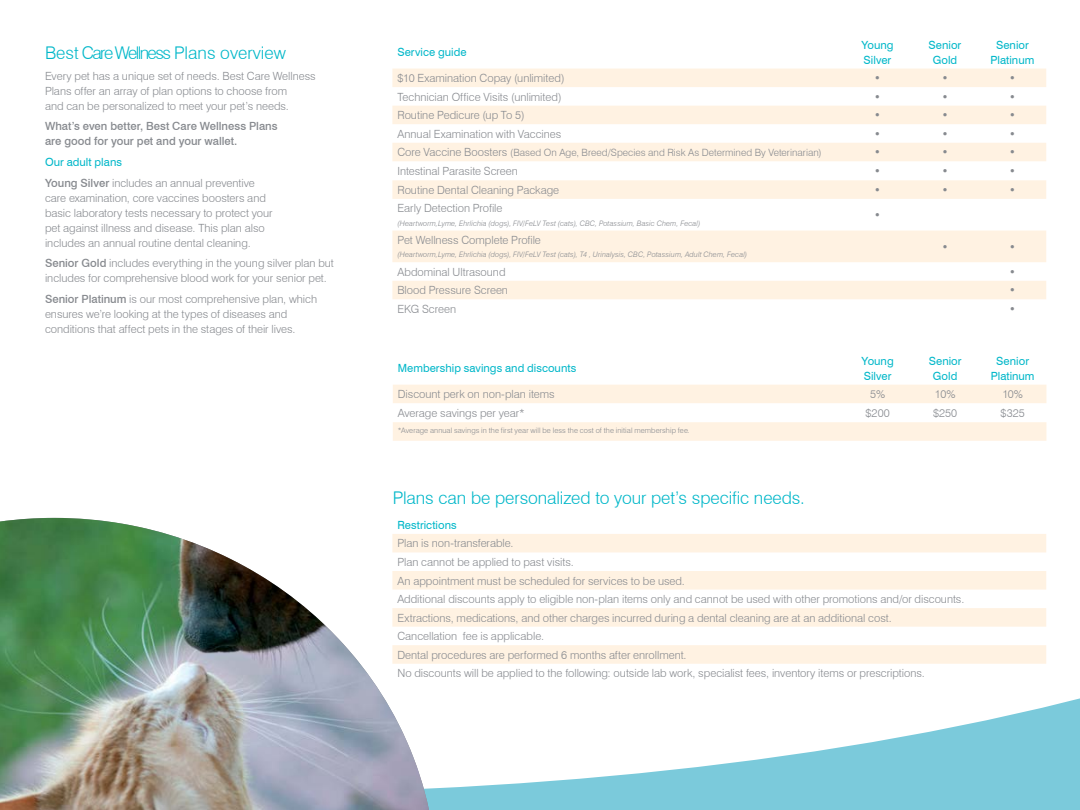
<style>
.page{position:relative;width:1080px;height:810px;background:#fff}
.page>*{position:absolute;margin:0;border:0;box-sizing:border-box;transform-origin:0 0}
.t1{font:300 17.5px "Swiss 721 BT";letter-spacing:-.005em;color:#00b7c9}
.t2{font:300 11.25px/15px "Swiss 721 BT";color:#878a8f}
.t3{font:11.25px/15px "Swiss 721 BT";letter-spacing:.005em;color:#00b7c9;text-align:center}
.t4{font:500 11.25px/15px "Swiss 721 BT";color:#878a8f}
.t5{font:300 10px "Swiss 721 BT";letter-spacing:.005em;color:#878a8f}
.t6{font:italic 300 7.5px "Swiss 721 BT";letter-spacing:.01em;color:#878a8f}
.t7{font:300 7.5px "Swiss 721 BT";letter-spacing:.01em;color:#878a8f}
.s1{font-weight:400;color:#00b7c9}
.s2{font-weight:500}
.s3{font-size:11.25px}
</style>
<div class="page">
<svg style="left:437px;top:698px;width:643px;height:112px"></svg>
<img style="left:0;top:518px;width:429px;height:292px">
<svg style="left:392px;top:69px;width:654px;height:230px;fill:#fff2e2"></svg>
<svg style="left:393px;top:385px;width:653px;height:56px;fill:#fff2e2"></svg>
<svg style="left:392px;top:534px;width:654px;height:130px;fill:#fff2e2"></svg>
<h1 class="t1" style="left:45px;top:42px;width:242px">Best Care Wellness Plans overview</h1>
<p class="t2" style="left:45px;top:68px;width:272px">Every pet has a unique set of needs. Best Care Wellness<br>Plans offer an array of plan options to choose from<br>and can be personalized to meet your pet’s needs.</p>
<p class="t4" style="left:45px;top:119px;width:234px">What’s even better, Best Care Wellness Plans are good for your pet and your wallet.</p>
<p class="t2" style="left:45px;top:152px;width:211px;line-height:20.6px"><span class="s1">Our adult plans<br></span><span class="s2">Young Silver</span> includes an annual preventive</p>
<p class="t2" style="left:45px;top:190px;width:229px">care examination, core vaccines boosters and basic laboratory tests necessary to protect your pet against illness and disease. This plan also includes an annual routine dental cleaning.</p>
<p class="t2" style="left:45px;top:256px;width:291px"><span class="s2">Senior Gold</span> includes everything in the young silver plan but includes for comprehensive blood work for your senior pet.</p>
<p class="t2" style="left:45px;top:291px;width:274px"><span class="s2">Senior Platinum</span> is our most comprehensive plan, which ensures we’re looking at the types of diseases and conditions that affect pets in the stages of their lives.</p>
<p class="t3" style="left:397px;top:44px;width:71px">Service guide</p>
<p class="t3" style="left:861px;top:37px;width:34px;text-align:left">Young<br>Silver</p>
<p class="t3" style="left:929px;top:37px;width:34px">Senior<br>Gold</p>
<p class="t3" style="left:991px;top:37px;width:45px">Senior<br>Platinum</p>
<p class="t2" style="left:397px;top:71px;width:169px">$10 Examination Copay (unlimited)</p>
<p class="t2" style="left:874px;top:71px;width:8px">•</p>
<p class="t2" style="left:942px;top:71px;width:8px">•</p>
<p class="t2" style="left:1009px;top:71px;width:8px">•</p>
<p class="t2" style="left:397px;top:89px;width:166px">Technician Office Visits (unlimited)</p>
<p class="t2" style="left:874px;top:89px;width:8px">•</p>
<p class="t2" style="left:942px;top:89px;width:8px">•</p>
<p class="t2" style="left:1009px;top:89px;width:8px">•</p>
<p class="t2" style="left:397px;top:108px;width:129px">Routine Pedicure (up To 5)</p>
<p class="t2" style="left:874px;top:108px;width:8px">•</p>
<p class="t2" style="left:942px;top:108px;width:8px">•</p>
<p class="t2" style="left:1009px;top:108px;width:8px">•</p>
<p class="t2" style="left:397px;top:126px;width:165px">Annual Examination with Vaccines</p>
<p class="t2" style="left:874px;top:126px;width:8px">•</p>
<p class="t2" style="left:942px;top:126px;width:8px">•</p>
<p class="t2" style="left:1009px;top:126px;width:8px">•</p>
<p class="t5" style="left:397px;top:147px;width:426px"><span class="s3">Core Vaccine Boosters</span> (Based On Age, Breed/Species and Risk As Determined By Veterinarian)</p>
<p class="t2" style="left:874px;top:145px;width:8px">•</p>
<p class="t2" style="left:942px;top:145px;width:8px">•</p>
<p class="t2" style="left:1009px;top:145px;width:8px">•</p>
<p class="t2" style="left:397px;top:163px;width:122px">Intestinal Parasite Screen</p>
<p class="t2" style="left:874px;top:163px;width:8px">•</p>
<p class="t2" style="left:942px;top:163px;width:8px">•</p>
<p class="t2" style="left:1009px;top:163px;width:8px">•</p>
<p class="t2" style="left:397px;top:182px;width:163px">Routine Dental Cleaning Package</p>
<p class="t2" style="left:874px;top:182px;width:8px">•</p>
<p class="t2" style="left:942px;top:182px;width:8px">•</p>
<p class="t2" style="left:1009px;top:182px;width:8px">•</p>
<p class="t2" style="left:397px;top:201px;width:107px">Early Detection Profile</p>
<p class="t6" style="left:397px;top:218px;width:305px">(Heartworm,Lyme, Ehrlichia (dogs), FIV/FeLV Test (cats), CBC, Potassium, Basic Chem, Fecal)</p>
<p class="t2" style="left:874px;top:207px;width:8px">•</p>
<p class="t2" style="left:397px;top:233px;width:145px">Pet Wellness Complete Profile</p>
<p class="t6" style="left:397px;top:250px;width:351px">(Heartworm,Lyme, Ehrlichia (dogs), FIV/FeLV Test (cats), T4 , Urinalysis, CBC, Potassium, Adult Chem, Fecal)</p>
<p class="t2" style="left:942px;top:239px;width:8px">•</p>
<p class="t2" style="left:1009px;top:239px;width:8px">•</p>
<p class="t2" style="left:397px;top:264px;width:110px">Abdominal Ultrasound</p>
<p class="t2" style="left:1009px;top:264px;width:8px">•</p>
<p class="t2" style="left:397px;top:283px;width:112px">Blood Pressure Screen</p>
<p class="t2" style="left:1009px;top:283px;width:8px">•</p>
<p class="t2" style="left:397px;top:301px;width:60px">EKG Screen</p>
<p class="t2" style="left:1009px;top:301px;width:8px">•</p>
<p class="t3" style="left:398px;top:361px;width:180px">Membership savings and discounts</p>
<p class="t3" style="left:862px;top:353px;width:34px;text-align:left">Young<br>Silver</p>
<p class="t3" style="left:929px;top:353px;width:34px">Senior<br>Gold</p>
<p class="t3" style="left:991px;top:353px;width:45px">Senior<br>Platinum</p>
<p class="t2" style="left:398px;top:387px;width:158px">Discount perk on non-plan items</p>
<p class="t2" style="left:870px;top:387px;width:16px">5%</p>
<p class="t2" style="left:935px;top:387px;width:22px">10%</p>
<p class="t2" style="left:1002px;top:387px;width:22px">10%</p>
<p class="t2" style="left:398px;top:405px;width:128px">Average savings per year*</p>
<p class="t2" style="left:865px;top:405px;width:26px">$200</p>
<p class="t2" style="left:933px;top:405px;width:26px">$250</p>
<p class="t2" style="left:1001px;top:405px;width:26px">$325</p>
<p class="t7" style="left:398px;top:426px;width:294px">*Average annual savings in the first year will be less the cost of the initial membership fee.</p>
<h1 class="t1" style="left:393px;top:487px;width:414px">Plans can be personalized to your pet’s specific needs.</h1>
<p class="t3" style="left:397px;top:517px;width:61px">Restrictions</p>
<p class="t2" style="left:397px;top:534px;width:568px;line-height:18.5px">Plan is non-transferable.<br>Plan cannot be applied to past visits.<br>An appointment must be scheduled for services to be used.<br>Additional discounts apply to eligible non-plan items only and cannot be used with other promotions and/or discounts.<br>Extractions, medications, and other charges incurred during a dental cleaning are at an additional cost.<br>Cancellation fee is applicable.<br>Dental procedures are performed 6 months after enrollment.<br>No discounts will be applied to the following: outside lab work, specialist fees, inventory items or prescriptions.</p>
</div>
